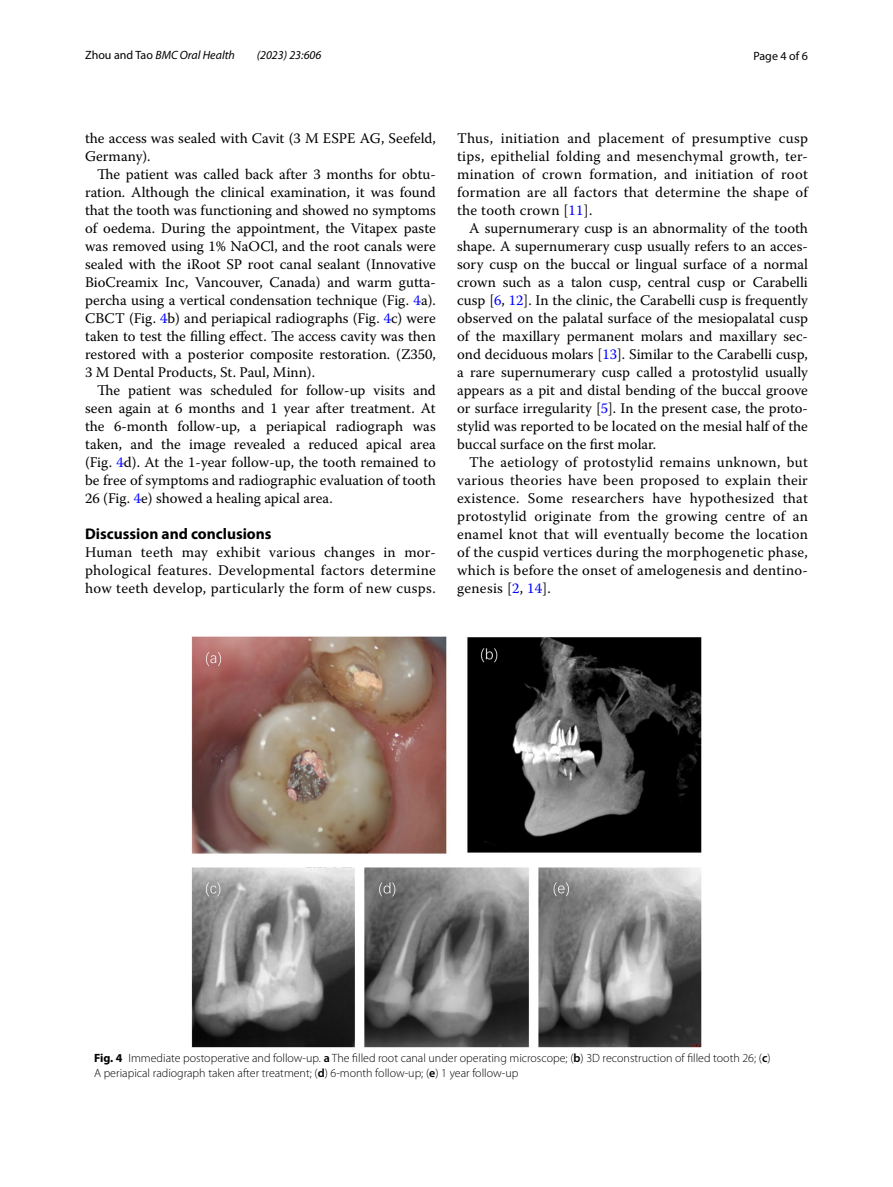
<style>
.page{position:relative;width:893px;height:1187px;background:#fff}
.page>*{position:absolute;margin:0;border:0;box-sizing:border-box;transform-origin:0 0}
.t1{font:700 15.45px "Myriad Pro";color:#000}
.t2{font:14.7px/18px "Warnock Pro";letter-spacing:.01em;color:#000;text-align:justify}
.t3{font:300 12px/15px "Myriad Pro";color:#000}
.t4{font:italic 12px "Myriad Pro";color:#000}
.t5{font:12px "Myriad Pro";color:#000}
.s1{font-style:normal}
.s2{color:#00f}
.s3{font-weight:700}
.s4{font-weight:600}
</style>
<div class="page">
<img style="left:191px;top:636px;width:511px;height:410px">
<p class="t4" style="left:85px;top:48px;width:151px"><span class="s1">Zhou and Tao</span> BMC Oral Health</p>
<p class="t4" style="left:257px;top:48px;width:66px">(2023) 23:606</p>
<p class="t5" style="left:753px;top:48px;width:56px">Page 4 of 6</p>
<p class="t2" style="left:85px;top:128px;width:352px">the access was sealed with Cavit (3 M ESPE AG, Seefeld,<br>Germany).</p>
<p class="t2" style="left:85px;top:164px;width:352px;text-indent:12px">The patient was called back after 3 months for obtu&shy;ration. Although the clinical examination, it was found that the tooth was functioning and showed no symptoms of oedema. During the appointment, the Vitapex paste was removed using 1% NaOCl, and the root canals were sealed with the iRoot SP root canal sealant (Innovative BioCreamix Inc, Vancouver, Canada) and warm gutta&shy;percha using a vertical condensation technique (Fig. <span class="s2">4</span>a).<br>CBCT (Fig. <span class="s2">4</span>b) and periapical radiographs (Fig. <span class="s2">4</span>c) were taken to test the filling effect. The access cavity was then restored with a posterior composite restoration. (Z350, 3 M Dental Products, St. Paul, Minn).</p>
<p class="t2" style="left:85px;top:380px;width:352px;text-indent:12px">The patient was scheduled for follow-up visits and seen again at 6 months and 1 year after treatment. At the 6-month follow-up, a periapical radiograph was taken, and the image revealed a reduced apical area (Fig. <span class="s2">4</span>d). At the 1-year follow-up, the tooth remained to be free of symptoms and radiographic evaluation of tooth 26 (Fig. <span class="s2">4</span>e) showed a healing apical area.</p>
<p class="t1" style="left:85px;top:523px;width:188px">Discussion and conclusions</p>
<p class="t2" style="left:85px;top:542px;width:352px">Human teeth may exhibit various changes in mor&shy;phological features. Developmental factors determine how teeth develop, particularly the form of new cusps.</p>
<p class="t2" style="left:457px;top:128px;width:352px">Thus, initiation and placement of presumptive cusp tips, epithelial folding and mesenchymal growth, ter&shy;mination of crown formation, and initiation of root formation are all factors that determine the shape of the tooth crown [<span class="s2">11</span>].</p>
<p class="t2" style="left:457px;top:218px;width:352px;text-indent:12px">A supernumerary cusp is an abnormality of the tooth shape. A supernumerary cusp usually refers to an acces&shy;sory cusp on the buccal or lingual surface of a normal crown such as a talon cusp, central cusp or Carabelli cusp [<span class="s2">6</span>, <span class="s2">12</span>]. In the clinic, the Carabelli cusp is frequently observed on the palatal surface of the mesiopalatal cusp of the maxillary permanent molars and maxillary sec&shy;ond deciduous molars [<span class="s2">13</span>]. Similar to the Carabelli cusp, a rare supernumerary cusp called a protostylid usually appears as a pit and distal bending of the buccal groove or surface irregularity [<span class="s2">5</span>]. In the present case, the proto&shy;stylid was reported to be located on the mesial half of the buccal surface on the first molar.</p>
<p class="t2" style="left:457px;top:452px;width:352px;text-indent:12px">The aetiology of protostylid remains unknown, but various theories have been proposed to explain their existence. Some researchers have hypothesized that protostylid originate from the growing centre of an enamel knot that will eventually become the location of the cuspid vertices during the morphogenetic phase, which is before the onset of amelogenesis and dentino&shy;genesis [<span class="s2">2</span>, <span class="s2">14</span>].</p>
<p class="t3" style="left:94px;top:1050px;width:678px"><span class="s3">Fig. 4</span> Immediate postoperative and follow-up. <span class="s4">a</span> The filled root canal under operating microscope; (<span class="s4">b</span>) 3D reconstruction of filled tooth 26; (<span class="s4">c</span>)<br>A periapical radiograph taken after treatment; (<span class="s4">d</span>) 6-month follow-up; (<span class="s4">e</span>) 1 year follow-up</p>
</div>
